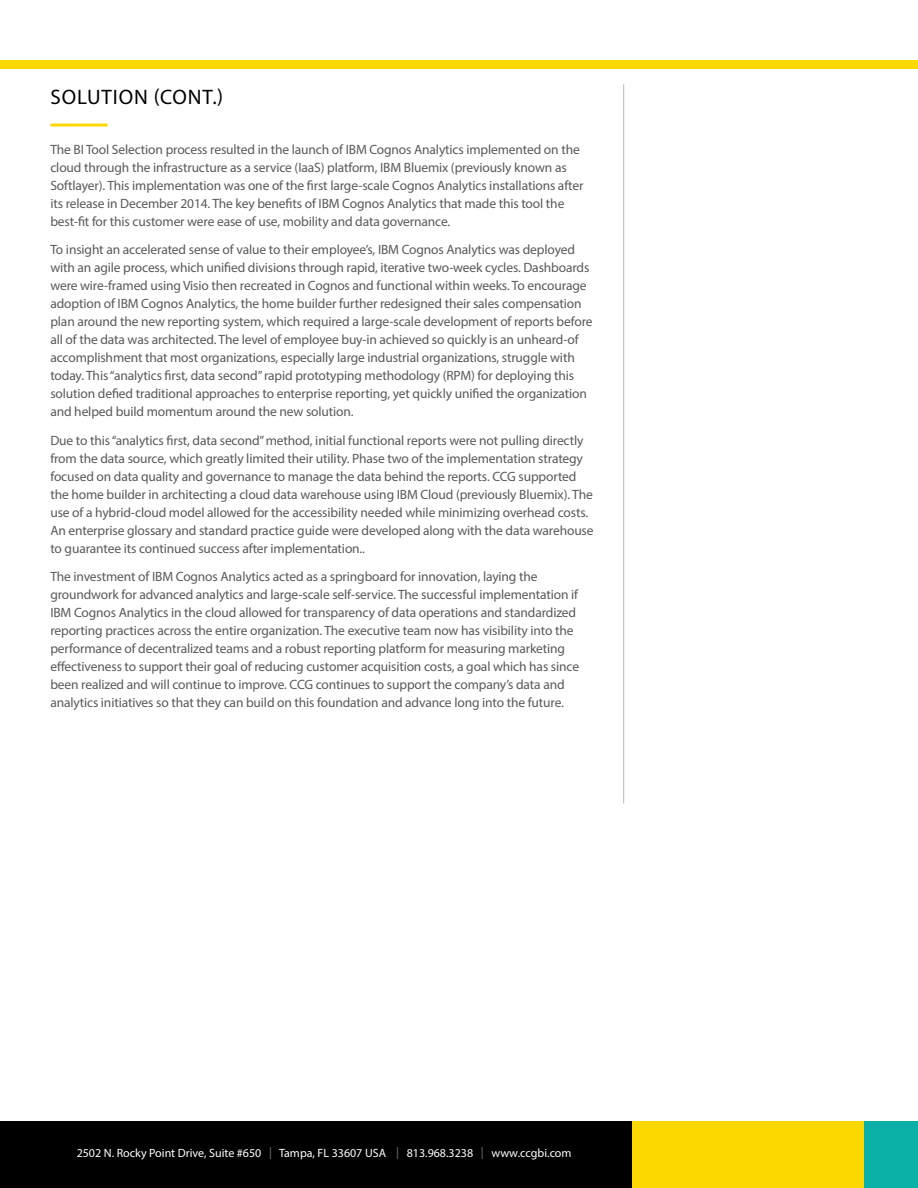
<style>
.page{position:relative;width:918px;height:1188px;background:#fff}
.page>*{position:absolute;margin:0;border:0;box-sizing:border-box;transform-origin:0 0}
.t1{font:21px "Myriad Pro";letter-spacing:.04em;color:#000}
.t2{font:13.5px/18px "Myriad Pro";letter-spacing:-.01em;color:#58595b}
.t3{font:12px "Myriad Pro";color:#fff}
.s1{color:#757779}
</style>
<div class="page">
<div style="left:0;top:60px;width:918px;height:9px;background:#ffd800"></div>
<hr style="left:50px;top:124px;width:57px;height:3px;background:#fcd700">
<div style="left:0;top:1121px;width:918px;height:67px;background:#000"></div>
<div style="left:633px;top:1121px;width:285px;height:67px;background:#fcd700"></div>
<div style="left:864px;top:1121px;width:54px;height:67px;background:#0aafa8"></div>
<hr style="left:623px;top:84px;width:1px;height:720px;background:#b6b8ba">
<h1 class="t1" style="left:51px;top:84px;width:174px">SOLUTION (CONT.)</h1>
<p class="t2" style="left:50px;top:140px;width:535px">The BI Tool Selection process resulted in the launch of IBM Cognos Analytics implemented on the cloud through the infrastructure as a service (IaaS) platform, IBM Bluemix (previously known as Softlayer). This implementation was one of the first large-scale Cognos Analytics installations after its release in December 2014. The key benefits of IBM Cognos Analytics that made this tool the best-fit for this customer were ease of use, mobility and data governance.</p>
<p class="t2" style="left:50px;top:240px;width:544px">To insight an accelerated sense of value to their employee’s, IBM Cognos Analytics was deployed with an agile process, which unified divisions through rapid, iterative two-week cycles. Dashboards were wire-framed using Visio then recreated in Cognos and functional within weeks. To encourage adoption of IBM Cognos Analytics, the home builder further redesigned their sales compensation plan around the new reporting system, which required a large-scale development of reports before all of the data was architected. The level of employee buy-in achieved so quickly is an unheard-of accomplishment that most organizations, especially large industrial organizations, struggle with today. This “analytics first, data second” rapid prototyping methodology (RPM) for deploying this solution defied traditional approaches to enterprise reporting, yet quickly unified the organization and helped build momentum around the new solution.</p>
<p class="t2" style="left:50px;top:431px;width:545px">Due to this “analytics first, data second” method, initial functional reports were not pulling directly from the data source, which greatly limited their utility. Phase two of the implementation strategy focused on data quality and governance to manage the data behind the reports. CCG supported the home builder in architecting a cloud data warehouse using IBM Cloud (previously Bluemix). The use of a hybrid-cloud model allowed for the accessibility needed while minimizing overhead costs.<br>An enterprise glossary and standard practice guide were developed along with the data warehouse to guarantee its continued success after implementation..</p>
<p class="t2" style="left:50px;top:567px;width:530px">The investment of IBM Cognos Analytics acted as a springboard for innovation, laying the groundwork for advanced analytics and large-scale self-service. The successful implementation if IBM Cognos Analytics in the cloud allowed for transparency of data operations and standardized reporting practices across the entire organization. The executive team now has visibility into the performance of decentralized teams and a robust reporting platform for measuring marketing effectiveness to support their goal of reducing customer acquisition costs, a goal which has since been realized and will continue to improve. CCG continues to support the company’s data and analytics initiatives so that they can build on this foundation and advance long into the future.</p>
<p class="t3" style="left:77px;top:1145px;width:496px">2502 N. Rocky Point Drive, Suite #650 <span class="s1">|</span> Tampa, FL 33607 USA <span class="s1">|</span> 813.968.3238 <span class="s1">|</span> www.ccgbi.com</p>
</div>
